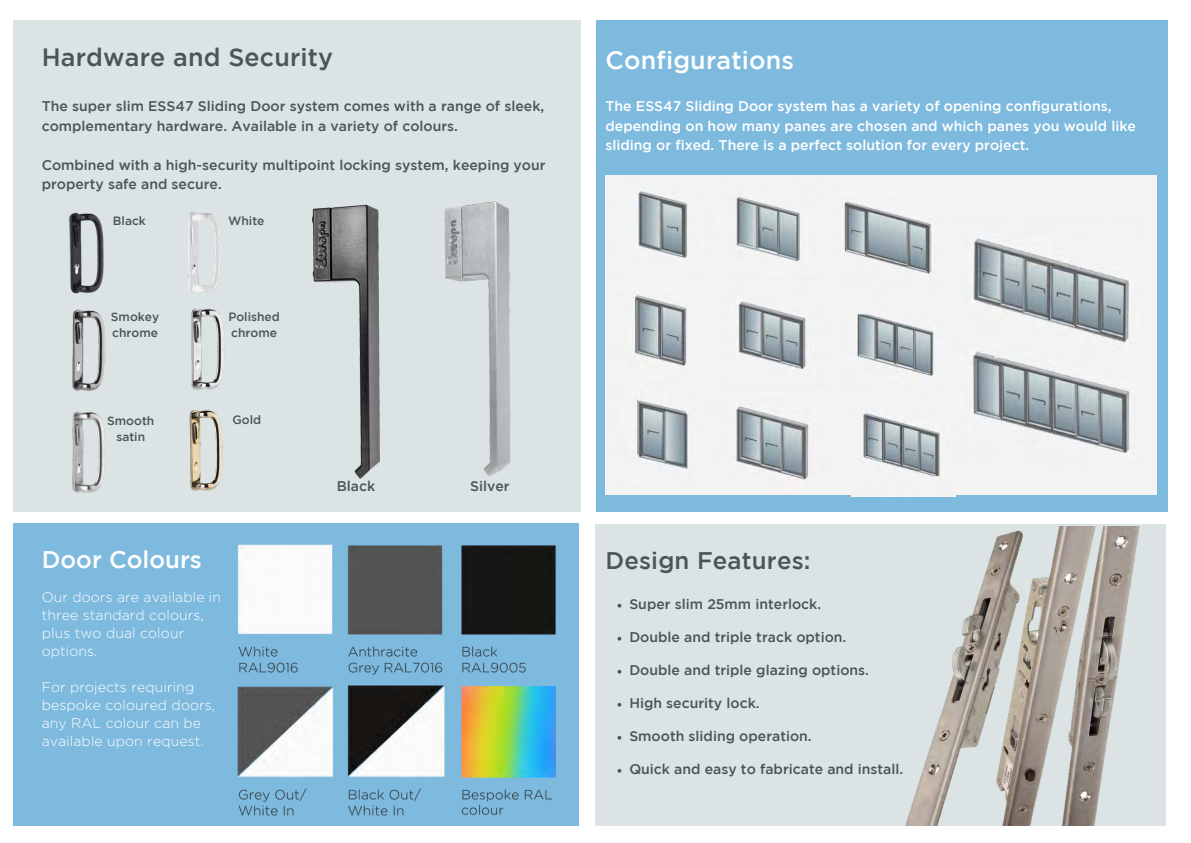
<style>
.page{position:relative;width:1191px;height:843px;background:#fff}
.page>*{position:absolute;margin:0;border:0;box-sizing:border-box;transform-origin:0 0}
.t1{font:500 25px "Gotham";letter-spacing:.005em;color:#4c5454}
.t2{font:500 25px "Gotham";letter-spacing:.005em;color:#fff}
.t3{font:500 24px "Gotham";letter-spacing:.005em;color:#4c5454}
.t4{font:500 24px "Gotham";color:#fff}
.t5{font:500 14px/19.5px "Gotham";color:#4c5454}
.t6{font:500 14px/19.5px "Gotham";color:#fff}
.t7{font:300 14px/18px "Gotham";letter-spacing:.01em;color:#fff}
.t8{font:500 12px/16.5px "Gotham";color:#4c5454}
</style>
<div class="page">
<div style="left:595px;top:20px;width:571px;height:491px;background:#7ebade"></div>
<div style="left:605px;top:175px;width:551px;height:320px;background:#f3f3f3"></div>
<div style="left:595px;top:523px;width:570px;height:302px;background:#dbe3e4"></div>
<img style="left:635px;top:191px;width:53px;height:175px">
<img style="left:637px;top:400px;width:51px;height:69px">
<img style="left:844px;top:201px;width:88px;height:73px">
<img style="left:736px;top:196px;width:64px;height:66px">
<img style="left:736px;top:406px;width:73px;height:74px">
<img style="left:738px;top:301px;width:68px;height:68px">
<img style="left:857px;top:314px;width:77px;height:62px">
<img style="left:851px;top:413px;width:104px;height:83px">
<img style="left:952px;top:351px;width:178px;height:115px">
<img style="left:973px;top:237px;width:156px;height:106px">
<div style="left:13px;top:523px;width:565px;height:302px;background:#7ebade"></div>
<div style="left:13px;top:20px;width:567px;height:491px;background:#dbe3e4"></div>
<img style="left:312px;top:204px;width:68px;height:275px">
<img style="left:237px;top:544px;width:319px;height:272px">
<img style="left:905px;top:526px;width:235px;height:299px">
<img style="left:444px;top:201px;width:67px;height:275px">
<img style="left:189px;top:410px;width:34px;height:81px">
<img style="left:191px;top:308px;width:33px;height:82px">
<img style="left:188px;top:212px;width:33px;height:81px">
<img style="left:68px;top:212px;width:36px;height:82px">
<img style="left:72px;top:309px;width:34px;height:82px">
<img style="left:72px;top:411px;width:33px;height:82px">
<svg style="left:617px;top:603px;width:4px;height:4px"></svg>
<svg style="left:617px;top:636px;width:4px;height:4px"></svg>
<svg style="left:617px;top:669px;width:4px;height:4px"></svg>
<svg style="left:617px;top:702px;width:4px;height:4px"></svg>
<h1 class="t1" style="left:42px;top:48px;width:293px">Hardware and Security</h1>
<p class="t5" style="left:42px;top:98px;width:504px">The super slim ESS47 Sliding Door system comes with a range of sleek, complementary hardware. Available in a variety of colours.</p>
<p class="t5" style="left:42px;top:156px;width:505px">Combined with a high-security multipoint locking system, keeping your property safe and secure.</p>
<p class="t8" style="left:113px;top:213px;width:34px">Black</p>
<p class="t8" style="left:228px;top:213px;width:38px">White</p>
<p class="t8" style="left:111px;top:309px;width:50px">Smokey chrome</p>
<p class="t8" style="left:107px;top:412px;width:49px;text-align:center">Smooth satin</p>
<p class="t8" style="left:228px;top:309px;width:53px">Polished chrome</p>
<p class="t8" style="left:232px;top:412px;width:30px">Gold</p>
<h2 class="t4" style="left:42px;top:550px;width:162px">Door Colours</h2>
<p class="t7" style="left:42px;top:587px;width:181px">Our doors are available in three standard colours, plus two dual colour options.</p>
<p class="t7" style="left:42px;top:677px;width:175px">For projects requiring bespoke coloured doors, any RAL colour can be available upon request.</p>
<p class="t5" style="left:336px;top:477px;width:40px">Black</p>
<p class="t5" style="left:470px;top:477px;width:41px">Silver</p>
<h1 class="t2" style="left:605px;top:51px;width:190px">Configurations</h1>
<p class="t6" style="left:605px;top:98px;width:532px">The ESS47 Sliding Door system has a variety of opening configurations, depending on how many panes are chosen and which panes you would like sliding or fixed. There is a perfect solution for every project.</p>
<h2 class="t3" style="left:605px;top:551px;width:206px">Design Features:</h2>
<p class="t5" style="left:629px;top:595px;width:193px">Super slim 25mm interlock.</p>
<p class="t5" style="left:629px;top:628px;width:218px">Double and triple track option.</p>
<p class="t5" style="left:629px;top:661px;width:241px">Double and triple glazing options.</p>
<p class="t5" style="left:629px;top:694px;width:132px">High security lock.</p>
<p class="t5" style="left:629px;top:727px;width:184px">Smooth sliding operation.</p>
<p class="t5" style="left:629px;top:760px;width:275px">Quick and easy to fabricate and install.</p>
</div>
